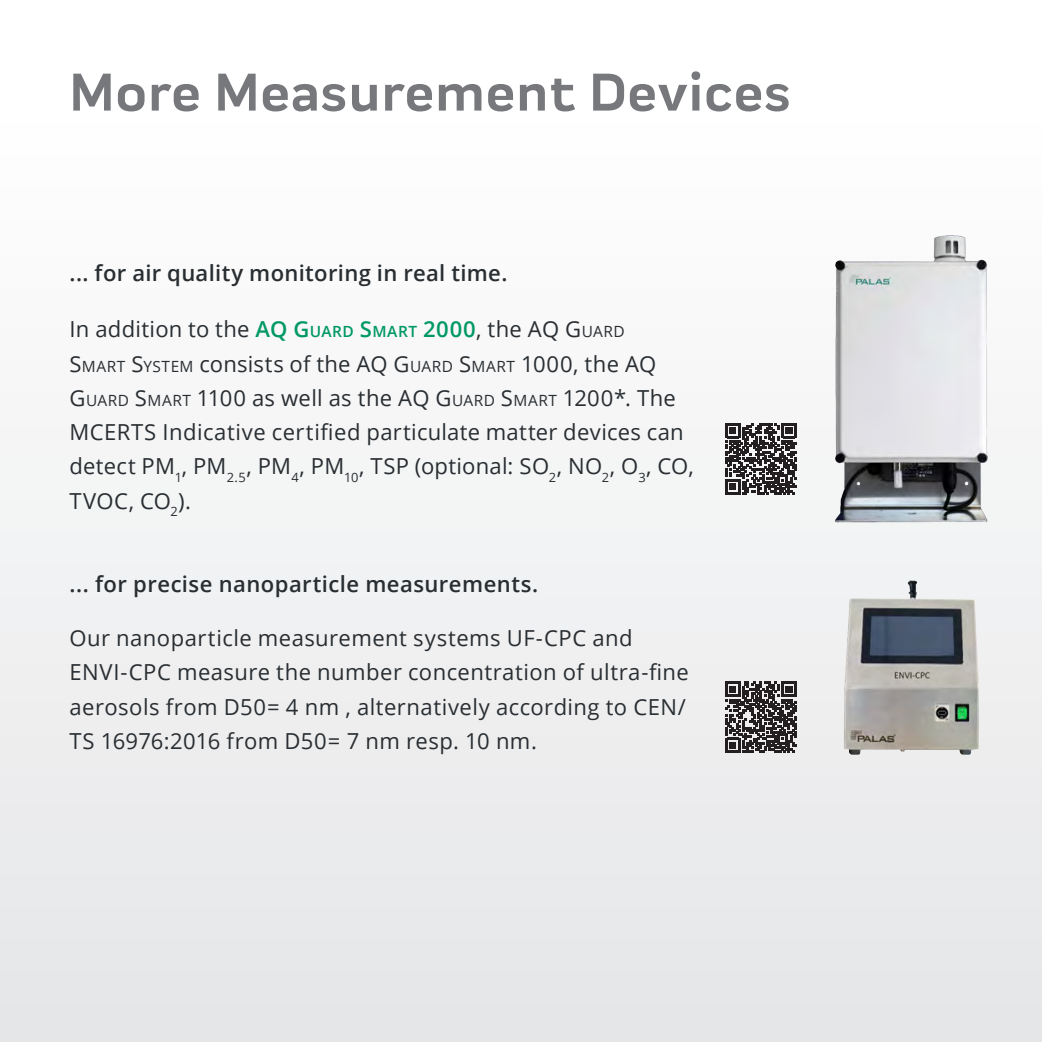
<style>
.page{position:relative;width:1042px;height:1042px;background:#fff}
.page>*{position:absolute;margin:0;border:0;box-sizing:border-box;transform-origin:0 0}
.t1{font:700 55.12px "Praktika";letter-spacing:.02em;color:#76787b}
.t2{font:22.05px/34.3px "Open Sans";letter-spacing:.02em;color:#292e32}
.t3{font:600 22.05px "Open Sans";letter-spacing:.02em;color:#292e32}
.t4{font:15.4px "Open Sans";letter-spacing:.03em;color:#292e32}
.s1{font-weight:600;color:#009864}
.s2{font-weight:600;font-size:15.4px;color:#009864}
.s3{font-style:inherit}
.s4{font-size:15.4px}
.s5{font-size:22.05px}
</style>
<div class="page">
<div style="left:0;top:0;width:1042px;height:1042px;background:linear-gradient(to right,#f3f3f4,#f3f4f5)"></div>
<svg style="left:725px;top:423px;width:71px;height:71px"></svg>
<svg style="left:725px;top:682px;width:40px;height:71px;background:#636061"></svg>
<img style="left:819px;top:232px;width:191px;height:260px">
<img style="left:765px;top:492px;width:277px;height:333px">
<h1 class="t1" style="left:69px;top:49px;width:723px">More Measurement Devices</h1>
<p class="t3" style="left:69px;top:258px;width:439px">... for air quality monitoring in real time.</p>
<p class="t2" style="left:69px;top:311px;width:557px">In addition to the <span class="s1">AQ G</span><span class="s2">UARD</span> <span class="s1">S</span><span class="s2">MART</span> <span class="s1">2000</span>, the <span class="s3">AQ G</span><span class="s4">UARD</span></p>
<p class="t4" style="left:69px;top:355px;width:588px"><span class="s5">S</span>MART <span class="s5">S</span>YSTEM <span class="s5">consists of the</span> <span class="s5">AQ G</span>UARD <span class="s5">S</span>MART <span class="s5">1000</span><span class="s5">, the</span> <span class="s5">AQ</span></p>
<p class="t4" style="left:69px;top:390px;width:608px"><span class="s5">G</span>UARD <span class="s5">S</span>MART <span class="s5">1100</span> <span class="s5">as well as the</span> <span class="s5">AQ G</span>UARD <span class="s5">S</span>MART <span class="s5">1200</span><span class="s5">*. The</span></p>
<p class="t2" style="left:69px;top:414px;width:626px">MCERTS Indicative certified particulate matter devices can detect PM<sub>1</sub>, PM<sub>2.5</sub>, PM<sub>4</sub>, PM<sub>10</sub>, TSP (optional: SO<sub>2</sub>, NO<sub>2</sub>, O<sub>3</sub>, CO,<br>TVOC, CO<sub>2</sub>).</p>
<p class="t3" style="left:69px;top:569px;width:470px">... for precise nanoparticle measurements.</p>
<p class="t2" style="left:69px;top:620px;width:621px">Our nanoparticle measurement systems UF-CPC and ENVI-CPC measure the number concentration of ultra-fine aerosols from D50= 4 nm , alternatively according to CEN/ TS 16976:2016 from D50= 7 nm resp. 10 nm.</p>
</div>
